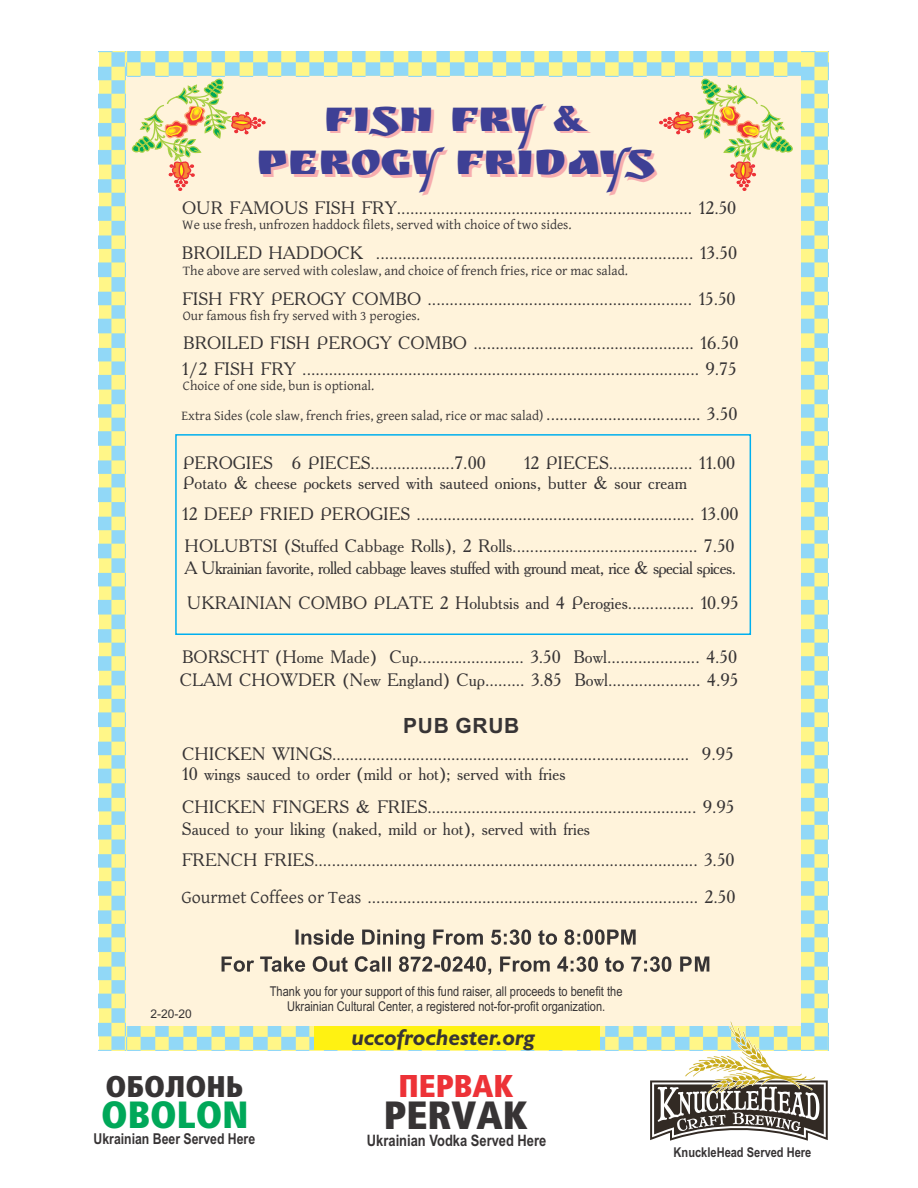
<style>
.page{position:relative;width:918px;height:1188px;background:#fff}
.page>*{position:absolute;margin:0;border:0;box-sizing:border-box;transform-origin:0 0}
.t1{font:46.8px/43px "Ruslan Display";letter-spacing:-.015em;color:#3e4095;text-align:center}
.t2{font:900 condensed 39.45px "Frutiger LTCYR";color:#373435}
.t3{font:900 condensed 37.95px "Frutiger LTCYR";color:#00a859}
.t4{font:900 condensed 31.5px "Frutiger LTCYR";color:#ed3237}
.t5{font:900 condensed 30px "Frutiger LTCYR";color:#373435}
.t6{font:italic 700 23.1px "Gill Sans MT Pro";color:#373435}
.t7{font:700 21px "Arial";letter-spacing:.035em;color:#373435}
.t8{font:18px/20.2px "Academia Roma";color:#373435}
.t9{font:18px/34px "Academia Roma";letter-spacing:-.03em;color:#373435}
.t10{font:700 15.75px "Arial Narrow";color:#373435}
.t11{font:700 15px "Arial Narrow";color:#373435}
.t12{font:13.5px "Gentium Basic";color:#373435}
.t13{font:13.5px/15.3px "Arial Narrow";color:#373435;text-align:center}
.t14{font:700 13.5px "Arial Narrow";color:#373435}
.t15{font:12px "Arial";color:#373435}
.s1{font-family:"Academia Roma";font-size:18px}
.s2{font-family:"Gentium Basic"}
</style>
<div class="page">
<div style="left:114px;top:65px;width:702px;height:972px;background:#fff3db"></div>
<img style="left:266px;top:52px;width:393px;height:24px">
<svg style="left:99px;top:51px;width:167px;height:140px"></svg>
<img style="left:125px;top:1026px;width:704px;height:25px">
<img style="left:801px;top:191px;width:27px;height:830px">
<img style="left:99px;top:52px;width:26px;height:999px">
<div style="left:175px;top:434px;width:576px;height:201px;border:2px solid #00afef"></div>
<svg style="left:659px;top:51px;width:170px;height:140px"></svg>
<svg style="left:222px;top:929px;width:487px;height:46px"></svg>
<svg style="left:650px;top:1021px;width:178px;height:120px"></svg>
<div style="left:314px;top:1026px;width:285px;height:24px;background:#fff212"></div>
<h1 class="t1" style="left:257px;top:102px;width:399px">Fish Fry &amp;<br>Perogy Fridays</h1>
<p class="t8" style="left:182px;top:200px;width:556px">OUR FAMOUS FISH FRY................................................................... 12.50</p>
<p class="t12" style="left:182px;top:217px;width:391px">We use fresh, unfrozen haddock filets, served with choice of two sides.</p>
<p class="t8" style="left:182px;top:245px;width:557px">BROILED HADDOCK ........................................................................ 13.50</p>
<p class="t12" style="left:183px;top:263px;width:447px">The above are served with coleslaw, and choice of french fries, rice or mac salad.</p>
<p class="t8" style="left:182px;top:290px;width:555px">FISH FRY PEROGY COMBO ............................................................ 15.50</p>
<p class="t12" style="left:183px;top:308px;width:239px">Our famous fish fry served with 3 perogies.</p>
<p class="t8" style="left:183px;top:335px;width:557px">BROILED FISH PEROGY COMBO .................................................. 16.50</p>
<p class="t8" style="left:182px;top:360px;width:556px">1/2 FISH FRY .......................................................................................... 9.75</p>
<p class="t12" style="left:183px;top:379px;width:193px">Choice of one side, bun is optional.</p>
<p class="t12" style="left:182px;top:409px;width:557px">Extra Sides (cole slaw, french fries, green salad, rice or mac salad) <span class="s1">................................... 3.50</span></p>
<p class="t8" style="left:183px;top:454px;width:305px">PEROGIES 6 PIECES...................7.00</p>
<p class="t8" style="left:183px;top:454px;width:554px;text-indent:341px">12 PIECES................... 11.00<br>Potato &amp; cheese pockets served with sauteed onions, butter &amp; sour cream</p>
<p class="t8" style="left:182px;top:506px;width:558px">12 DEEP FRIED PEROGIES ............................................................... 13.00</p>
<p class="t8" style="left:185px;top:537px;width:551px">HOLUBTSI (Stuffed Cabbage Rolls), 2 Rolls.......................................... 7.50</p>
<p class="t9" style="left:184px;top:553px;width:556px">A Ukrainian favorite, rolled cabbage leaves stuffed with ground meat, rice &amp; special spices.<br>UKRAINIAN COMBO PLATE 2 Holubtsis and 4 Perogies............... 10.95</p>
<p class="t8" style="left:182px;top:649px;width:557px">BORSCHT (Home Made) Cup........................ 3.50 Bowl..................... 4.50</p>
<p class="t8" style="left:180px;top:672px;width:560px">CLAM CHOWDER (New England) Cup......... 3.85 Bowl..................... 4.95</p>
<p class="t7" style="left:403px;top:718px;width:118px">PUB GRUB</p>
<p class="t8" style="left:182px;top:746px;width:553px">CHICKEN WINGS................................................................................. 9.95<br>10 wings sauced to order (mild or hot); served with fries</p>
<p class="t8" style="left:182px;top:798px;width:554px;line-height:22.4px">CHICKEN FINGERS &amp; FRIES............................................................. 9.95<br>Sauced to your liking (naked, mild or hot), served with fries</p>
<p class="t8" style="left:182px;top:852px;width:554px">FRENCH FRIES....................................................................................... 3.50</p>
<p class="t8" style="left:181px;top:889px;width:556px"><span class="s2">Gourmet Coffees or Teas</span> ........................................................................... 2.50</p>
<p class="t15" style="left:151px;top:1010px;width:43px">2-20-20</p>
<p class="t13" style="left:270px;top:985px;width:354px">Thank you for your support of this fund raiser, all proceeds to benefit the<br>Ukrainian Cultural Center, a registered not-for-profit organization.</p>
<p class="t6" style="left:351px;top:1030px;width:185px">uccofrochester.org</p>
<h3 class="t5" style="left:105px;top:1074px;width:139px">ОБОЛОНЬ</h3>
<h3 class="t4" style="left:398px;top:1073px;width:117px">ПЕРВАК</h3>
<h2 class="t2" style="left:384px;top:1100px;width:145px">PERVAK</h2>
<h3 class="t3" style="left:101px;top:1100px;width:149px">OBOLON</h3>
<p class="t11" style="left:94px;top:1133px;width:163px">Ukrainian Beer Served Here</p>
<p class="t10" style="left:367px;top:1135px;width:181px">Ukrainian Vodka Served Here</p>
<p class="t14" style="left:674px;top:1147px;width:139px">KnuckleHead Served Here</p>
</div>
